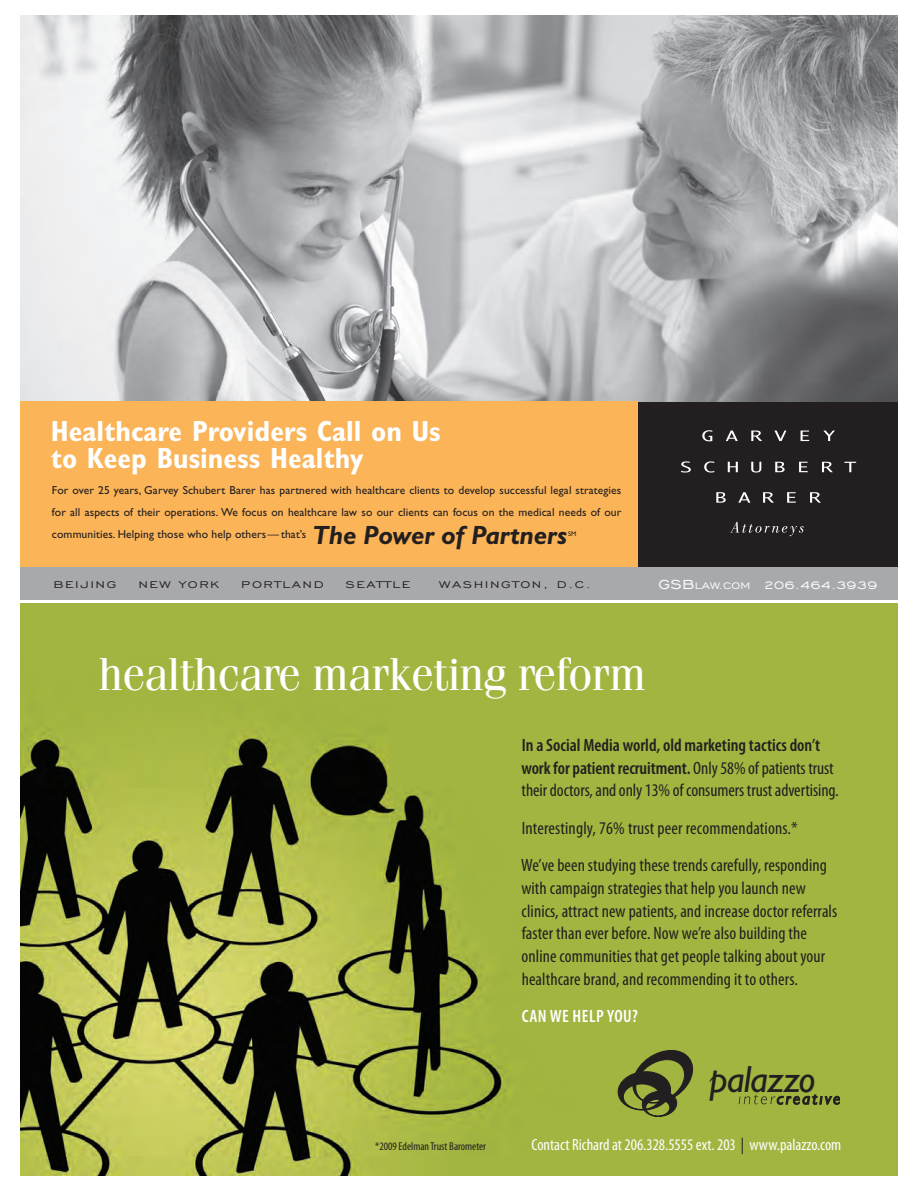
<style>
.page{position:relative;width:918px;height:1188px;background:#fff}
.page>*{position:absolute;margin:0;border:0;box-sizing:border-box;transform-origin:0 0}
.t1{font:46.2px "Fenice";letter-spacing:-.02em;color:#fff}
.t2{font:italic 37.95px "Gill Sans";letter-spacing:-.025em;color:#231f20}
.t3{font:700 condensed 29.25px/26.8px "Gill Sans";color:#fff}
.t4{font:italic 700 26.4px "Gill Sans";letter-spacing:-.01em;color:#231f20}
.t5{font:condensed 17.85px/22.8px "Myriad Pro";letter-spacing:.005em;color:#231f20}
.t6{font:600 condensed 17.85px "Myriad Pro";letter-spacing:.03em;color:#fff}
.t7{font:condensed 16.2px "Myriad Pro";color:#fff}
.t8{font:14.55px "Engravers Gothic BT";letter-spacing:.01em;color:#fff;scale:1.04 1}
.t9{font:12.45px "Engravers Gothic BT";letter-spacing:.1em;color:#231f20;scale:1.25 1}
.t10{font:11.55px/21.9px "Gill Sans";letter-spacing:.01em;color:#231f20;text-align:justify}
.t11{font:condensed 11.4px "Myriad Pro";color:#231f20}
.t12{font:6.75px "Gill Sans";color:#231f20}
.s1{font-size:16.95px}
.s2{font-size:12.15px}
.s3{font-weight:600}
.s4{color:#231f20}
</style>
<div class="page">
<div style="left:638px;top:401px;width:260px;height:168px;background:#231f20"></div>
<img style="left:20px;top:15px;width:878px;height:386px">
<div style="left:20px;top:567px;width:878px;height:33px;background:#a8a9ad"></div>
<div style="left:20px;top:401px;width:618px;height:166px;background:#fbb457"></div>
<svg style="left:702px;top:430px;width:10px;height:11px"></svg>
<svg style="left:726px;top:431px;width:12px;height:10px"></svg>
<svg style="left:751px;top:431px;width:11px;height:10px"></svg>
<svg style="left:774px;top:431px;width:12px;height:10px"></svg>
<svg style="left:801px;top:431px;width:8px;height:10px"></svg>
<svg style="left:823px;top:431px;width:12px;height:10px"></svg>
<svg style="left:681px;top:461px;width:10px;height:12px"></svg>
<svg style="left:704px;top:461px;width:10px;height:12px"></svg>
<svg style="left:728px;top:462px;width:10px;height:10px"></svg>
<svg style="left:751px;top:462px;width:10px;height:11px"></svg>
<svg style="left:775px;top:462px;width:10px;height:10px"></svg>
<svg style="left:799px;top:462px;width:9px;height:10px"></svg>
<svg style="left:822px;top:462px;width:11px;height:10px"></svg>
<svg style="left:844px;top:462px;width:12px;height:10px"></svg>
<svg style="left:716px;top:492px;width:10px;height:11px"></svg>
<svg style="left:738px;top:492px;width:12px;height:11px"></svg>
<svg style="left:763px;top:492px;width:11px;height:11px"></svg>
<svg style="left:787px;top:492px;width:9px;height:11px"></svg>
<svg style="left:810px;top:492px;width:11px;height:11px"></svg>
<svg style="left:730px;top:522px;width:74px;height:14px"></svg>
<img style="left:20px;top:604px;width:878px;height:571px">
<svg style="left:617px;top:1050px;width:81px;height:66px"></svg>
<svg style="left:739px;top:1095px;width:100px;height:10px"></svg>
<h3 class="t3" style="left:51px;top:418px;width:391px">Healthcare Providers Call on Us to Keep Business Healthy</h3>
<p class="t10" style="left:52px;top:479px;width:571px">For over 25 years, Garvey Schubert Barer has partnered with healthcare clients to develop successful legal strategies for all aspects of their operations. We focus on healthcare law so our clients can focus on the medical needs of our communities. Helping those who help others— that’s</p>
<h3 class="t4" style="left:313px;top:519px;width:256px">The Power of Partners</h3>
<p class="t12" style="left:568px;top:530px;width:10px">SM</p>
<p class="t9" style="left:53px;top:577px;width:52px">BEIJING</p>
<p class="t9" style="left:138px;top:577px;width:66px">NEW YORK</p>
<p class="t9" style="left:241px;top:577px;width:67px">PORTLAND</p>
<p class="t9" style="left:346px;top:577px;width:53px">SEATTLE</p>
<p class="t9" style="left:439px;top:577px;width:123px">WASHINGTON, D.C.</p>
<p class="t8" style="left:658px;top:576px;width:212px"><span class="s1">GSB</span><span class="s2">LAW.COM</span> 206.464.3939</p>
<h1 class="t1" style="left:98px;top:646px;width:549px">healthcare marketing reform</h1>
<p class="t5" style="left:521px;top:733px;width:319px"><span class="s3">In a Social Media world, old marketing tactics don’t work for patient recruitment.</span> Only 58% of patients trust their doctors, and only 13% of consumers trust advertising.</p>
<p class="t5" style="left:521px;top:809px;width:307px;line-height:37.3px">Interestingly, 76% trust peer recommendations.*<br>We’ve been studying these trends carefully, responding</p>
<p class="t5" style="left:521px;top:876px;width:317px">with campaign strategies that help you launch new clinics, attract new patients, and increase doctor referrals faster than ever before. Now we’re also building the online communities that get people talking about your healthcare brand, and recommending it to others.</p>
<p class="t6" style="left:522px;top:1005px;width:118px">Can we help you?</p>
<h2 class="t2" style="left:709px;top:1058px;width:108px">palazzo</h2>
<p class="t11" style="left:375px;top:1140px;width:113px">*2009 Edelman Trust Barometer</p>
<p class="t7" style="left:532px;top:1135px;width:311px">Contact Richard at 206.328.5555 ext. 203 <span class="s4">|</span> www.palazzo.com</p>
</div>
